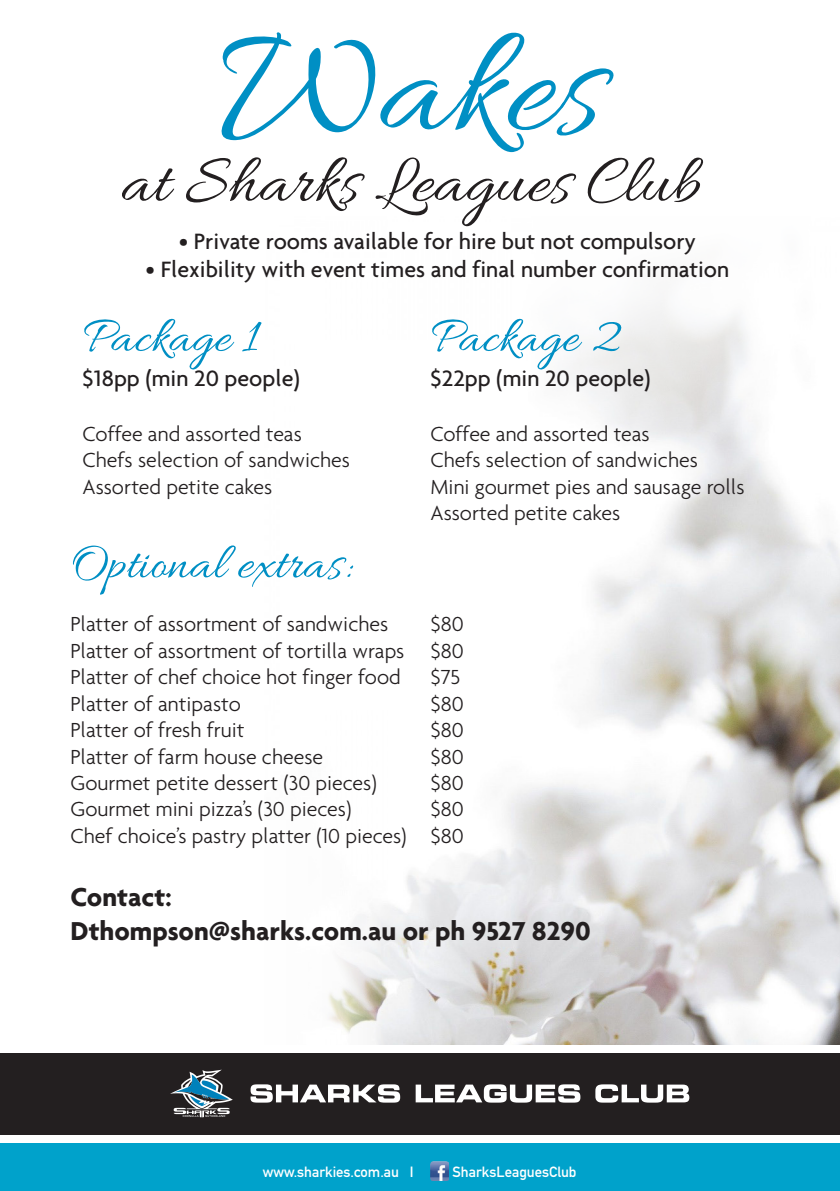
<style>
.page{position:relative;width:840px;height:1191px;background:#fff}
.page>*{position:absolute;margin:0;border:0;box-sizing:border-box;transform-origin:0 0}
.t1{font:157.2px "Allura";color:#008fc4}
.t2{font:70.8px "Allura";color:#231f20}
.t3{font:52px "Allura";color:#008fc4}
.t4{font:700 28px "Agenda";color:#231f20}
.t5{font:500 24px "Agenda";color:#231f20}
.t6{font:300 22px "Agenda";color:#231f20}
.t7{font:14.6px "DIN Mittelschrift";color:#fff}
</style>
<div class="page">
<img style="left:392px;top:303px;width:447px;height:742px">
<div style="left:0;top:1143px;width:839px;height:48px;background:#00a2cb"></div>
<div style="left:0;top:1053px;width:839px;height:81px;background:#231f20"></div>
<img style="left:430px;top:1161px;width:18px;height:19px">
<svg style="left:250px;top:1084px;width:150px;height:18px"></svg>
<svg style="left:415px;top:1084px;width:165px;height:18px"></svg>
<svg style="left:595px;top:1084px;width:94px;height:18px"></svg>
<svg style="left:170px;top:1069px;width:63px;height:48px"></svg>
<p class="t1" style="left:219px;top:0;width:383px">Wakes</p>
<p class="t2" style="left:121px;top:143px;width:580px">at Sharks Leagues Club</p>
<p class="t5" style="left:179px;top:226px;width:518px">• Private rooms available for hire but not compulsory</p>
<p class="t5" style="left:145px;top:255px;width:584px">• Flexibility with event times and final number confirmation</p>
<p class="t3" style="left:83px;top:308px;width:177px">Package 1</p>
<p class="t5" style="left:83px;top:363px;width:219px">$18pp (min 20 people)</p>
<p class="t6" style="left:83px;top:421px;width:221px">Coffee and assorted teas</p>
<p class="t6" style="left:83px;top:447px;width:269px">Chefs selection of sandwiches</p>
<p class="t6" style="left:83px;top:474px;width:191px">Assorted petite cakes</p>
<p class="t3" style="left:430px;top:308px;width:191px">Package 2</p>
<p class="t5" style="left:430px;top:363px;width:222px">$22pp (min 20 people)</p>
<p class="t6" style="left:430px;top:421px;width:221px">Coffee and assorted teas</p>
<p class="t6" style="left:430px;top:447px;width:269px">Chefs selection of sandwiches</p>
<p class="t6" style="left:430px;top:474px;width:315px">Mini gourmet pies and sausage rolls</p>
<p class="t6" style="left:430px;top:500px;width:191px">Assorted petite cakes</p>
<p class="t3" style="left:70px;top:534px;width:281px">Optional extras:</p>
<p class="t6" style="left:70px;top:611px;width:319px">Platter of assortment of sandwiches</p>
<p class="t6" style="left:430px;top:611px;width:34px">$80</p>
<p class="t6" style="left:70px;top:638px;width:394px">Platter of assortment of tortilla wraps $80</p>
<p class="t6" style="left:70px;top:664px;width:331px">Platter of chef choice hot finger food</p>
<p class="t6" style="left:430px;top:664px;width:31px">$75</p>
<p class="t6" style="left:70px;top:691px;width:172px">Platter of antipasto</p>
<p class="t6" style="left:430px;top:691px;width:34px">$80</p>
<p class="t6" style="left:70px;top:717px;width:175px">Platter of fresh fruit</p>
<p class="t6" style="left:430px;top:717px;width:34px">$80</p>
<p class="t6" style="left:70px;top:743px;width:254px">Platter of farm house cheese</p>
<p class="t6" style="left:430px;top:743px;width:34px">$80</p>
<p class="t6" style="left:70px;top:770px;width:307px">Gourmet petite dessert (30 pieces)</p>
<p class="t6" style="left:430px;top:770px;width:34px">$80</p>
<p class="t6" style="left:70px;top:796px;width:282px">Gourmet mini pizza’s (30 pieces)</p>
<p class="t6" style="left:430px;top:796px;width:34px">$80</p>
<p class="t6" style="left:70px;top:823px;width:394px">Chef choice’s pastry platter (10 pieces) $80</p>
<p class="t4" style="left:70px;top:880px;width:102px">Contact:</p>
<p class="t4" style="left:70px;top:913px;width:521px">Dthompson@sharks.com.au or ph 9527 8290</p>
<p class="t7" style="left:263px;top:1163px;width:152px">www.sharkies.com.au I</p>
<p class="t7" style="left:452px;top:1163px;width:125px">SharksLeaguesClub</p>
</div>
